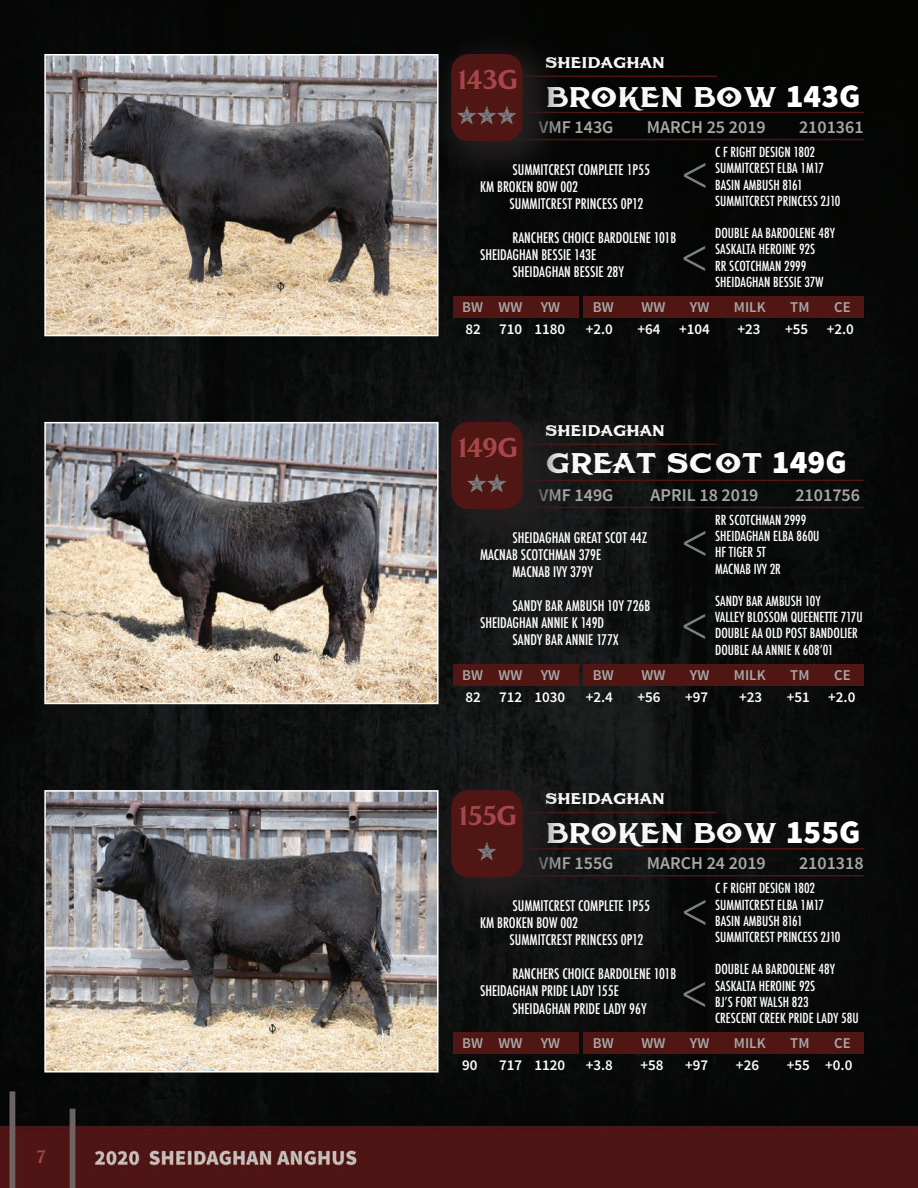
<style>
.page{position:relative;width:918px;height:1188px;background:#fff}
.page>*{position:absolute;margin:0;border:0;box-sizing:border-box;transform-origin:0 0}
.t1{font:49.5px/82.8px "Minion Pro";color:#7c8385}
.t2{font:33px "American Brewery Rough Demo";color:#fff}
.t3{font:27px "MADE Kenfolg";color:#a54747}
.t4{font:19.5px "Seeing Stars";color:#7c8385}
.t5{font:600 18px "Source Sans Pro";color:#a9a8a8}
.t6{font:18px "American Brewery Rough Demo";color:#fff}
.t7{font:18px "MADE Kenfolg";color:#a54747}
.t8{font:600 15px "Source Sans Pro";color:#fff}
.t9{font:600 15px "Source Sans Pro";color:#a9a8a8}
.t10{font:500 condensed 14.25px/17.1px "Futura";color:#fff}
.t11{font:500 condensed 13.5px/16.2px "Futura";color:#fff}
.s1{font-family:"Source Sans Pro";font-weight:900}
</style>
<div class="page">
<img style="left:0;top:0;width:918px;height:1188px">
<hr style="left:478px;top:112px;width:386px;height:1px;background:#4f1614">
<hr style="left:471px;top:76px;width:246px;height:1px;background:#4f1614">
<hr style="left:478px;top:139px;width:386px;height:1px;background:#4f1614">
<svg style="left:426px;top:28px;width:143px;height:160px;background:#0d0c0b"></svg>
<div style="left:451px;top:54px;width:71px;height:87px;background:#4f1614;border-radius:18px"></div>
<div style="left:453px;top:296px;width:125px;height:22px;background:#4f1614"></div>
<div style="left:583px;top:296px;width:281px;height:22px;background:#4f1614"></div>
<hr style="left:478px;top:480px;width:386px;height:1px;background:#4f1614">
<hr style="left:471px;top:444px;width:246px;height:1px;background:#4f1614">
<hr style="left:478px;top:507px;width:386px;height:1px;background:#4f1614">
<div style="left:426px;top:396px;width:143px;height:160px;background:#181819"></div>
<div style="left:451px;top:422px;width:71px;height:87px;background:#4f1614;border-radius:18px"></div>
<div style="left:453px;top:664px;width:125px;height:22px;background:#4f1614"></div>
<div style="left:583px;top:664px;width:281px;height:22px;background:#4f1614"></div>
<hr style="left:478px;top:848px;width:386px;height:1px;background:#4f1614">
<hr style="left:471px;top:812px;width:246px;height:1px;background:#4f1614">
<hr style="left:478px;top:875px;width:386px;height:1px;background:#4f1614">
<div style="left:426px;top:765px;width:143px;height:159px;background:#161617"></div>
<div style="left:451px;top:790px;width:71px;height:87px;background:#4f1614;border-radius:18px"></div>
<div style="left:453px;top:1032px;width:125px;height:22px;background:#4f1614"></div>
<div style="left:583px;top:1032px;width:281px;height:22px;background:#4f1614"></div>
<img style="left:47px;top:57px;width:389px;height:276px">
<div style="left:44px;top:54px;width:395px;height:282px;border:2px solid #fff"></div>
<img style="left:47px;top:425px;width:389px;height:276px">
<div style="left:44px;top:422px;width:395px;height:282px;border:2px solid #fff"></div>
<img style="left:47px;top:793px;width:389px;height:276px">
<div style="left:44px;top:790px;width:395px;height:282px;border:2px solid #fff"></div>
<h3 class="t7" style="left:37px;top:1146px;width:11px">7</h3>
<h3 class="t6" style="left:544px;top:57px;width:121px">SHEIDAGHAN</h3>
<h2 class="t2" style="left:544px;top:87px;width:318px">BROKEN BOW <span class="s1">143G</span></h2>
<h3 class="t5" style="left:539px;top:116px;width:76px">VMF 143G</h3>
<h3 class="t5" style="left:647px;top:116px;width:121px">MARCH 25 2019</h3>
<h3 class="t5" style="left:799px;top:116px;width:66px">2101361</h3>
<h3 class="t3" style="left:457px;top:64px;width:62px">143G</h3>
<h3 class="t4" style="left:457px;top:105px;width:61px">EEE</h3>
<p class="t10" style="left:480px;top:161px;width:172px;text-indent:32px">SUMMITCREST COMPLETE 1P55<br>KM BROKEN BOW 002</p>
<p class="t10" style="left:510px;top:195px;width:135px">SUMMITCREST PRINCESS 0P12</p>
<p class="t10" style="left:513px;top:229px;width:165px">RANCHERS CHOICE BARDOLENE 101B</p>
<p class="t10" style="left:480px;top:246px;width:118px">SHEIDAGHAN BESSIE 143E</p>
<p class="t10" style="left:513px;top:264px;width:113px">SHEIDAGHAN BESSIE 28Y</p>
<p class="t11" style="left:715px;top:144px;width:127px">C F RIGHT DESIGN 1802<br>SUMMITCREST ELBA 1M17<br>BASIN AMBUSH 8161<br>SUMMITCREST PRINCESS 2J10</p>
<p class="t11" style="left:715px;top:225px;width:121px">DOUBLE AA BARDOLENE 48Y<br>SASKALTA HEROINE 92S<br>RR SCOTCHMAN 2999<br>SHEIDAGHAN BESSIE 37W</p>
<h1 class="t1" style="left:681px;top:132px;width:29px">&lt; &lt;</h1>
<p class="t9" style="left:462px;top:298px;width:99px">BW WW YW</p>
<p class="t9" style="left:593px;top:298px;width:22px">BW</p>
<p class="t9" style="left:641px;top:298px;width:25px">WW</p>
<p class="t9" style="left:690px;top:298px;width:21px">YW</p>
<p class="t9" style="left:734px;top:298px;width:33px">MILK</p>
<p class="t9" style="left:790px;top:298px;width:21px">TM</p>
<p class="t9" style="left:834px;top:298px;width:18px">CE</p>
<p class="t8" style="left:465px;top:320px;width:102px">82 710 1180</p>
<p class="t8" style="left:586px;top:320px;width:29px">+2.0</p>
<p class="t8" style="left:638px;top:320px;width:74px">+64 +104</p>
<p class="t8" style="left:738px;top:320px;width:25px">+23</p>
<p class="t8" style="left:785px;top:320px;width:70px">+55 +2.0</p>
<h3 class="t6" style="left:544px;top:425px;width:121px">SHEIDAGHAN</h3>
<h2 class="t2" style="left:544px;top:452px;width:304px">GREAT SCOT <span class="s1">149G</span></h2>
<h3 class="t5" style="left:539px;top:484px;width:76px">VMF 149G</h3>
<h3 class="t5" style="left:650px;top:484px;width:110px">APRIL 18 2019</h3>
<h3 class="t5" style="left:795px;top:484px;width:66px">2101756</h3>
<h3 class="t3" style="left:457px;top:432px;width:62px">149G</h3>
<h3 class="t4" style="left:467px;top:473px;width:41px">EE</h3>
<p class="t10" style="left:513px;top:529px;width:136px">SHEIDAGHAN GREAT SCOT 44Z</p>
<p class="t10" style="left:480px;top:546px;width:123px">MACNAB SCOTCHMAN 379E</p>
<p class="t10" style="left:513px;top:563px;width:82px">MACNAB IVY 379Y</p>
<p class="t10" style="left:513px;top:597px;width:139px">SANDY BAR AMBUSH 10Y 726B</p>
<p class="t10" style="left:480px;top:614px;width:126px">SHEIDAGHAN ANNIE K 149D</p>
<p class="t10" style="left:513px;top:632px;width:107px">SANDY BAR ANNIE 177X</p>
<p class="t11" style="left:715px;top:512px;width:106px">RR SCOTCHMAN 2999<br>SHEIDAGHAN ELBA 860U<br>HF TIGER 5T<br>MACNAB IVY 2R</p>
<p class="t11" style="left:715px;top:593px;width:149px">SANDY BAR AMBUSH 10Y<br>VALLEY BLOSSOM QUEENETTE 717U<br>DOUBLE AA OLD POST BANDOLIER<br>DOUBLE AA ANNIE K 608’01</p>
<h1 class="t1" style="left:681px;top:499px;width:29px">&lt; &lt;</h1>
<p class="t9" style="left:462px;top:666px;width:99px">BW WW YW</p>
<p class="t9" style="left:593px;top:666px;width:22px">BW</p>
<p class="t9" style="left:641px;top:666px;width:25px">WW</p>
<p class="t9" style="left:690px;top:666px;width:21px">YW</p>
<p class="t9" style="left:734px;top:666px;width:33px">MILK</p>
<p class="t9" style="left:790px;top:666px;width:21px">TM</p>
<p class="t9" style="left:834px;top:666px;width:18px">CE</p>
<p class="t8" style="left:465px;top:688px;width:102px">82 712 1030</p>
<p class="t8" style="left:586px;top:688px;width:29px">+2.4</p>
<p class="t8" style="left:638px;top:688px;width:25px">+56</p>
<p class="t8" style="left:685px;top:688px;width:25px">+97</p>
<p class="t8" style="left:739px;top:688px;width:25px">+23</p>
<p class="t8" style="left:787px;top:688px;width:70px">+51 +2.0</p>
<h3 class="t6" style="left:544px;top:793px;width:121px">SHEIDAGHAN</h3>
<h2 class="t2" style="left:544px;top:823px;width:318px">BROKEN BOW <span class="s1">155G</span></h2>
<h3 class="t5" style="left:539px;top:852px;width:76px">VMF 155G</h3>
<h3 class="t5" style="left:647px;top:852px;width:121px">MARCH 24 2019</h3>
<h3 class="t5" style="left:799px;top:852px;width:66px">2101318</h3>
<h3 class="t3" style="left:458px;top:800px;width:61px">155G</h3>
<h3 class="t4" style="left:477px;top:841px;width:21px">E</h3>
<p class="t10" style="left:480px;top:897px;width:172px;text-indent:32px">SUMMITCREST COMPLETE 1P55<br>KM BROKEN BOW 002</p>
<p class="t10" style="left:510px;top:931px;width:135px">SUMMITCREST PRINCESS 0P12</p>
<p class="t10" style="left:513px;top:966px;width:165px">RANCHERS CHOICE BARDOLENE 101B</p>
<p class="t10" style="left:480px;top:983px;width:140px">SHEIDAGHAN PRIDE LADY 155E</p>
<p class="t10" style="left:513px;top:1000px;width:136px">SHEIDAGHAN PRIDE LADY 96Y</p>
<p class="t11" style="left:715px;top:880px;width:127px">C F RIGHT DESIGN 1802<br>SUMMITCREST ELBA 1M17<br>BASIN AMBUSH 8161<br>SUMMITCREST PRINCESS 2J10</p>
<p class="t11" style="left:715px;top:961px;width:145px">DOUBLE AA BARDOLENE 48Y<br>SASKALTA HEROINE 92S<br>BJ’S FORT WALSH 823<br>CRESCENT CREEK PRIDE LADY 58U</p>
<h1 class="t1" style="left:681px;top:868px;width:29px">&lt; &lt;</h1>
<p class="t9" style="left:462px;top:1034px;width:99px">BW WW YW</p>
<p class="t9" style="left:593px;top:1034px;width:22px">BW</p>
<p class="t9" style="left:641px;top:1034px;width:25px">WW</p>
<p class="t9" style="left:690px;top:1034px;width:21px">YW</p>
<p class="t9" style="left:734px;top:1034px;width:33px">MILK</p>
<p class="t9" style="left:790px;top:1034px;width:21px">TM</p>
<p class="t9" style="left:834px;top:1034px;width:18px">CE</p>
<p class="t8" style="left:462px;top:1056px;width:17px">90</p>
<p class="t8" style="left:499px;top:1056px;width:68px">717 1120</p>
<p class="t8" style="left:586px;top:1056px;width:29px">+3.8</p>
<p class="t8" style="left:641px;top:1056px;width:25px">+58</p>
<p class="t8" style="left:685px;top:1056px;width:25px">+97</p>
<p class="t8" style="left:736px;top:1056px;width:25px">+26</p>
<p class="t8" style="left:787px;top:1056px;width:67px">+55 +0.0</p>
</div>
